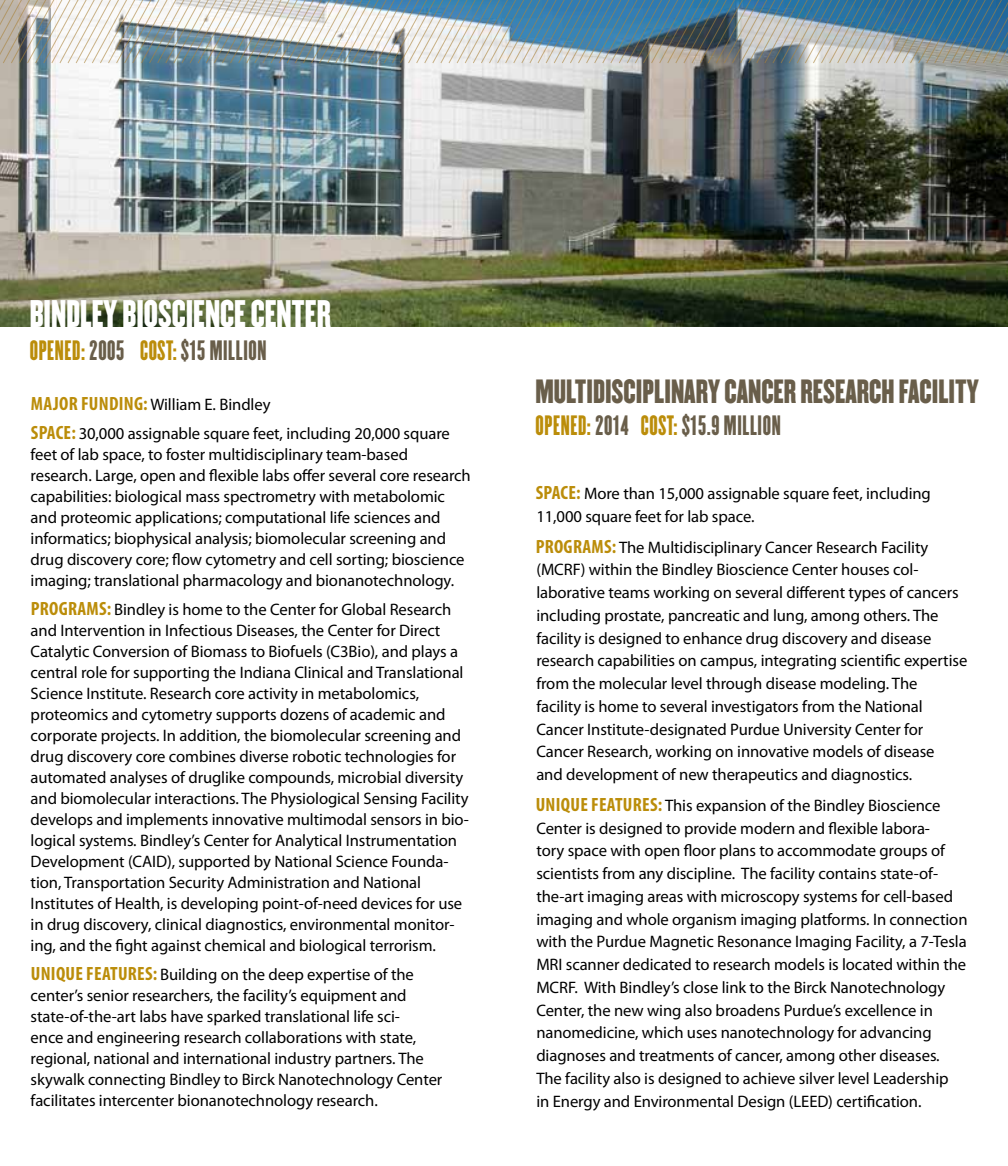
<style>
.page{position:relative;width:1008px;height:1166px;background:#fff}
.page>*{position:absolute;margin:0;border:0;box-sizing:border-box;transform-origin:0 0}
.t1{font:33.6px "Champion HTF Welterweight";color:#fff;scale:.83 1}
.t2{font:29.4px "Champion HTF Welterweight";color:#695e4a;scale:.83 1}
.t3{font:24.5px "Champion HTF Featherweight";letter-spacing:.025em;color:#695e4a}
.t4{font:16.62px/21px "Myriad Pro";letter-spacing:-.005em;color:#000}
.s1{color:#bb8d0a}
.s2{font-weight:700;font-stretch:condensed;font-size:19.25px;color:#bb8d0a}
</style>
<div class="page">
<img style="left:0;top:63px;width:1008px;height:263px">
<img style="left:120px;top:0;width:888px;height:63px">
<svg style="left:0;top:0;width:120px;height:63px"></svg>
<h1 class="t1" style="left:30px;top:291px;width:364px">BINDLEY BIOSCIENCE CENTER</h1>
<h3 class="t3" style="left:30px;top:334px;width:238px"><span class="s1">OPENED:</span> 2005 <span class="s1">COST:</span> $15 MILLION</h3>
<p class="t4" style="left:31px;top:390px;width:421px;line-height:28.9px"><span class="s2">MAJOR FUNDING:</span> William E. Bindley<br><span class="s2">SPACE:</span> 30,000 assignable square feet, including 20,000 square</p>
<p class="t4" style="left:31px;top:443px;width:442px">feet of lab space, to foster multidisciplinary team-based research. Large, open and flexible labs offer several core research capabilities: biological mass spectrometry with metabolomic and proteomic applications; computational life sciences and informatics; biophysical analysis; biomolecular screening and drug discovery core; flow cytometry and cell sorting; bioscience imaging; translational pharmacology and bionanotechnology.</p>
<p class="t4" style="left:31px;top:598px;width:440px"><span class="s2">PROGRAMS:</span> Bindley is home to the Center for Global Research and Intervention in Infectious Diseases, the Center for Direct Catalytic Conversion of Biomass to Biofuels (C3Bio), and plays a central role for supporting the Indiana Clinical and Translational Science Institute. Research core activity in metabolomics, proteomics and cytometry supports dozens of academic and corporate projects. In addition, the biomolecular screening and drug discovery core combines diverse robotic technologies for automated analyses of druglike compounds, microbial diversity and biomolecular interactions. The Physiological Sensing Facility develops and implements innovative multimodal sensors in bio&shy;logical systems. Bindley’s Center for Analytical Instrumentation Development (CAID), supported by National Science Founda&shy;tion, Transportation Security Administration and National Institutes of Health, is developing point-of-need devices for use in drug discovery, clinical diagnostics, environmental monitor&shy;ing, and the fight against chemical and biological terrorism.</p>
<p class="t4" style="left:31px;top:963px;width:413px"><span class="s2">UNIQUE FEATURES:</span> Building on the deep expertise of the center’s senior researchers, the facility’s equipment and state-of-the-art labs have sparked translational life sci-<br>ence and engineering research collaborations with state, regional, national and international industry partners. The skywalk connecting Bindley to Birck Nanotechnology Center facilitates intercenter bionanotechnology research.</p>
<h2 class="t2" style="left:536px;top:371px;width:536px">MULTIDISCIPLINARY CANCER RESEARCH FACILITY</h2>
<h3 class="t3" style="left:536px;top:410px;width:247px"><span class="s1">OPENED:</span> 2014 <span class="s1">COST:</span> $15.9 MILLION</h3>
<p class="t4" style="left:536px;top:482px;width:397px;line-height:22.8px"><span class="s2">SPACE:</span> More than 15,000 assignable square feet, including<br>11,000 square feet for lab space.</p>
<p class="t4" style="left:536px;top:535px;width:433px;line-height:22.8px"><span class="s2">PROGRAMS:</span> The Multidisciplinary Cancer Research Facility (MCRF) within the Bindley Bioscience Center houses col&shy;laborative teams working on several different types of cancers including prostate, pancreatic and lung, among others. The facility is designed to enhance drug discovery and disease research capabilities on campus, integrating scientific expertise from the molecular level through disease modeling. The<br>facility is home to several investigators from the National Cancer Institute-designated Purdue University Center for Cancer Research, working on innovative models of disease<br>and development of new therapeutics and diagnostics.</p>
<p class="t4" style="left:536px;top:793px;width:433px;line-height:22.8px"><span class="s2">UNIQUE FEATURES:</span> This expansion of the Bindley Bioscience Center is designed to provide modern and flexible labora-<br>tory space with open floor plans to accommodate groups of scientists from any discipline. The facility contains state-of&shy;the-art imaging areas with microscopy systems for cell-based imaging and whole organism imaging platforms. In connection with the Purdue Magnetic Resonance Imaging Facility, a 7-Tesla MRI scanner dedicated to research models is located within the MCRF. With Bindley’s close link to the Birck Nanotechnology Center, the new wing also broadens Purdue’s excellence in nanomedicine, which uses nanotechnology for advancing diagnoses and treatments of cancer, among other diseases.<br>The facility also is designed to achieve silver level Leadership<br>in Energy and Environmental Design (LEED) certification.</p>
</div>
